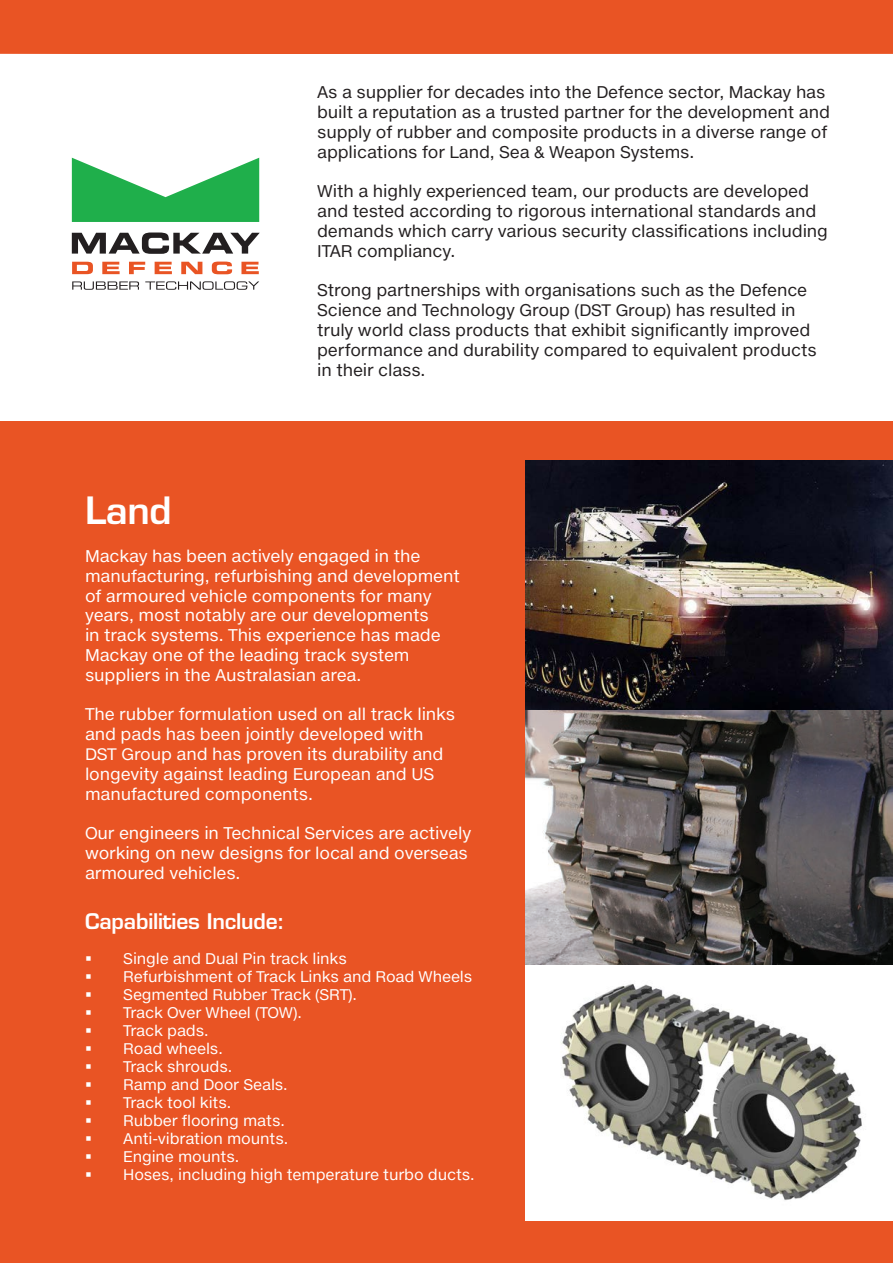
<style>
.page{position:relative;width:893px;height:1263px;background:#fff}
.page>*{position:absolute;margin:0;border:0;box-sizing:border-box;transform-origin:0 0}
.t1{font:600 36.75px "Eurostile LT Std";color:#fff}
.t2{font:600 21px "Eurostile LT Std";letter-spacing:-.01em;color:#fff}
.t3{font:16.5px/19.8px "Helvetica Neuee Text Pro";letter-spacing:-.01em;color:#231f20}
.t4{font:16.5px/19.8px "Helvetica Neuee Text Pro";letter-spacing:-.01em;color:#fff}
.t5{font:15px "Helvetica Neuee Text Pro";letter-spacing:-.01em;color:#fff}
.s1{font-size:16.2px}
</style>
<div class="page">
<div style="left:0;top:421px;width:893px;height:842px;background:#e95424"></div>
<svg style="left:72px;top:262px;width:21px;height:12px"></svg>
<svg style="left:102px;top:262px;width:18px;height:12px"></svg>
<svg style="left:129px;top:262px;width:16px;height:12px"></svg>
<svg style="left:155px;top:262px;width:17px;height:12px"></svg>
<svg style="left:181px;top:262px;width:21px;height:12px"></svg>
<svg style="left:212px;top:262px;width:20px;height:12px"></svg>
<svg style="left:241px;top:262px;width:18px;height:12px"></svg>
<svg style="left:72px;top:281px;width:67px;height:9px"></svg>
<svg style="left:145px;top:281px;width:114px;height:9px"></svg>
<svg style="left:72px;top:232px;width:188px;height:22px"></svg>
<svg style="left:72px;top:158px;width:187px;height:64px"></svg>
<img style="left:525px;top:461px;width:368px;height:759px">
<div style="left:0;top:0;width:893px;height:54px;background:#e95424"></div>
<p class="t3" style="left:317px;top:82px;width:514px">As a supplier for decades into the Defence sector, Mackay has built a reputation as a trusted partner for the development and supply of rubber and composite products in a diverse range of applications for Land, Sea &amp; Weapon Systems.</p>
<p class="t3" style="left:317px;top:181px;width:512px">With a highly experienced team, our products are developed and tested according to rigorous international standards and demands which carry various security classifications including ITAR compliancy.</p>
<p class="t3" style="left:317px;top:280px;width:501px">Strong partnerships with organisations such as the Defence Science and Technology Group (<span class="s1">DST Group</span>) has resulted in truly world class products that exhibit significantly improved performance and durability compared to equivalent products in their class.</p>
<p class="t1" style="left:85px;top:488px;width:88px">Land</p>
<p class="t4" style="left:85px;top:546px;width:376px">Mackay has been actively engaged in the manufacturing, refurbishing and development of armoured vehicle components for many years, most notably are our developments<br>in track systems. This experience has made Mackay one of the leading track system suppliers in the Australasian area.</p>
<p class="t4" style="left:85px;top:704px;width:372px">The rubber formulation used on all track links and pads has been jointly developed with <span class="s1">DST Group</span> and has proven its durability and longevity against leading European and US manufactured components.</p>
<p class="t4" style="left:85px;top:823px;width:388px">Our engineers in Technical Services are actively working on new designs for local and overseas armoured vehicles.</p>
<p class="t2" style="left:85px;top:908px;width:201px">Capabilities Include:</p>
<p class="t5" style="left:123px;top:949px;width:225px">Single and Dual Pin track links</p>
<p class="t5" style="left:123px;top:967px;width:351px">Refurbishment of Track Links and Road Wheels</p>
<p class="t5" style="left:123px;top:985px;width:235px">Segmented Rubber Track (SRT).</p>
<p class="t5" style="left:123px;top:1003px;width:180px">Track Over Wheel (TOW).</p>
<p class="t5" style="left:123px;top:1021px;width:87px">Track pads.</p>
<p class="t5" style="left:123px;top:1039px;width:101px">Road wheels.</p>
<p class="t5" style="left:123px;top:1057px;width:110px">Track shrouds.</p>
<p class="t5" style="left:123px;top:1075px;width:166px">Ramp and Door Seals.</p>
<p class="t5" style="left:123px;top:1093px;width:109px">Track tool kits.</p>
<p class="t5" style="left:123px;top:1111px;width:163px">Rubber flooring mats.</p>
<p class="t5" style="left:123px;top:1129px;width:166px">Anti-vibration mounts.</p>
<p class="t5" style="left:123px;top:1147px;width:117px">Engine mounts.</p>
<p class="t5" style="left:123px;top:1165px;width:353px">Hoses, including high temperature turbo ducts.</p>
</div>
